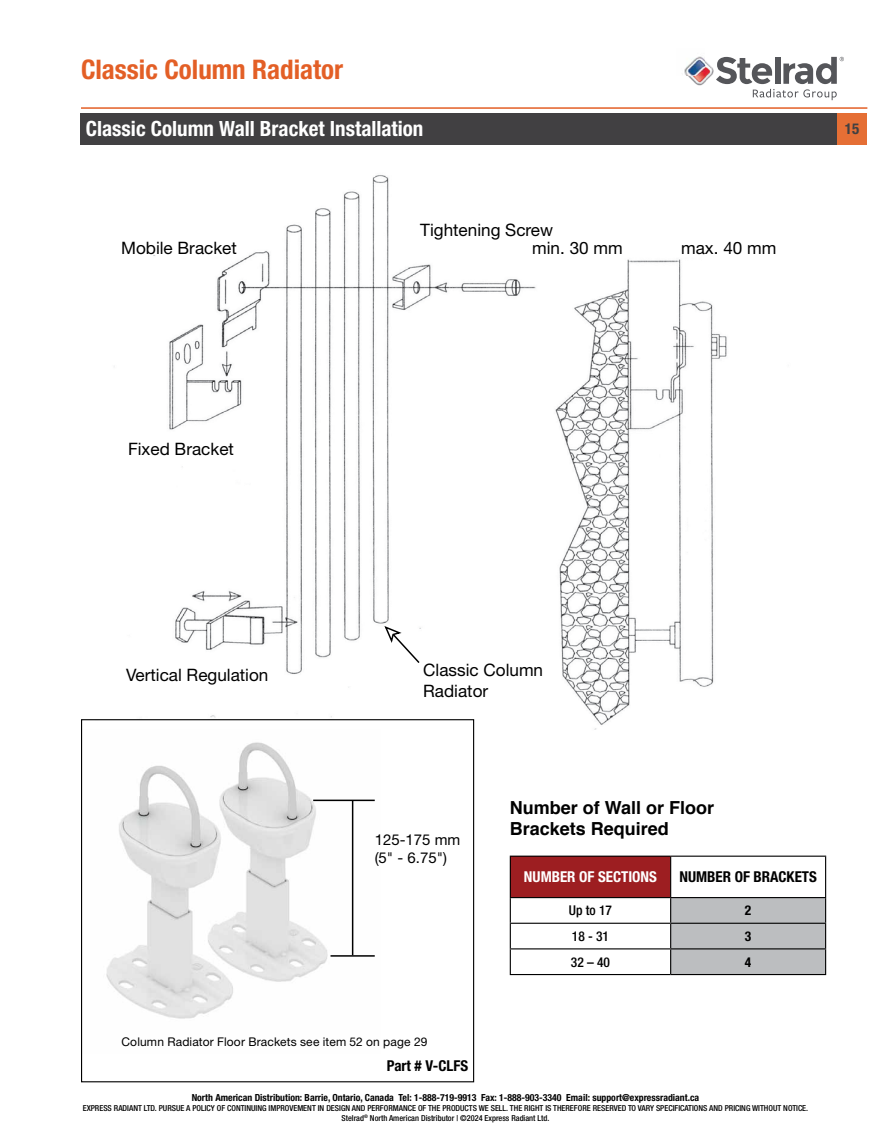
<style>
.page{position:relative;width:891px;height:1148px;background:#fff}
.page>*{position:absolute;margin:0;border:0;box-sizing:border-box;transform-origin:0 0}
.t1{font:700 condensed 27px "Helvetica Neue LT Std";color:#e35f26}
.t2{font:700 condensed 21px "Helvetica Neue LT Std";color:#fff}
.t3{font:700 18px/21.6px "Helvetica";color:#000}
.t4{font:17.1px/18px "Helvetica Neue LT Std";color:#000}
.t5{font:700 condensed 15px "Helvetica Neue LT Std";color:#000}
.t6{font:15px/18px "Helvetica Neue LT Std";color:#000}
.t7{font:700 condensed 15px "Helvetica Neue LT Std";color:#fff}
.t8{font:700 condensed 15px "Helvetica Neue LT Std";color:#414042}
.t9{font:500 condensed 13.5px "Helvetica Neue LT Std";color:#000}
.t10{font:700 condensed 13.5px "Helvetica Neue LT Std";color:#000}
.t11{font:12px "Helvetica Neue LT Std";letter-spacing:.015em;color:#000}
.t12{font:700 condensed 9.75px "Helvetica Neue LT Std";color:#000}
.t13{font:500 condensed 8.25px/9.9px "Helvetica Neue LT Std";color:#000;text-align:center}
</style>
<div class="page">
<div style="left:829px;top:113px;width:38px;height:31px;background:#e56f35"></div>
<hr style="left:81px;top:107px;width:786px;height:2px;background:#e35f26">
<div style="left:80px;top:113px;width:757px;height:31px;background:#414042"></div>
<img style="left:684px;top:56px;width:30px;height:30px">
<svg style="left:716px;top:57px;width:128px;height:43px"></svg>
<hr style="left:510px;top:855px;width:161px;height:1px;background:#000">
<hr style="left:671px;top:855px;width:155px;height:1px;background:#000">
<svg style="left:510px;top:856px;width:316px;height:118px"></svg>
<hr style="left:510px;top:974px;width:161px;height:1px;background:#000">
<hr style="left:671px;top:974px;width:155px;height:1px;background:#000">
<img style="left:114px;top:175px;width:613px;height:591px">
<svg style="left:384px;top:625px;width:37px;height:39px"></svg>
<img style="left:106px;top:729px;width:275px;height:290px">
<div style="left:81px;top:719px;width:393px;height:363px;border:1px solid #000"></div>
<hr style="left:313px;top:799px;width:62px;height:2px;background:#000">
<hr style="left:331px;top:955px;width:44px;height:1px;background:#000">
<hr style="left:352px;top:800px;width:1px;height:155px;background:#000">
<h1 class="t1" style="left:81px;top:53px;width:264px">Classic Column Radiator</h1>
<h2 class="t2" style="left:86px;top:116px;width:339px">Classic Column Wall Bracket Installation</h2>
<h3 class="t4" style="left:121px;top:239px;width:117px">Mobile Bracket</h3>
<h3 class="t4" style="left:532px;top:221px;width:92px;text-indent:-112px">Tightening Screw<br>min. 30 mm</h3>
<h3 class="t4" style="left:681px;top:239px;width:97px">max. 40 mm</h3>
<h3 class="t8" style="left:845px;top:120px;width:16px">15</h3>
<h3 class="t4" style="left:128px;top:440px;width:107px">Fixed Bracket</h3>
<h3 class="t4" style="left:126px;top:665px;width:144px">Vertical Regulation</h3>
<h3 class="t4" style="left:423px;top:659px;width:121px;line-height:20.5px">Classic Column<br>Radiator</h3>
<h3 class="t6" style="left:375px;top:830px;width:87px">125-175 mm (5" - 6.75")</h3>
<h3 class="t11" style="left:121px;top:1034px;width:307px">Column Radiator Floor Brackets see item 52 on page 29</h3>
<h3 class="t5" style="left:387px;top:1057px;width:83px">Part # V-CLFS</h3>
<h3 class="t3" style="left:510px;top:797px;width:206px">Number of Wall or Floor<br>Brackets Required</h3>
<h3 class="t7" style="left:524px;top:867px;width:135px">NUMBER OF SECTIONS</h3>
<h3 class="t5" style="left:679px;top:867px;width:139px">NUMBER OF BRACKETS</h3>
<h3 class="t9" style="left:569px;top:902px;width:45px">Up to 17</h3>
<h3 class="t10" style="left:745px;top:902px;width:8px">2</h3>
<h3 class="t9" style="left:572px;top:928px;width:39px">18 - 31</h3>
<h3 class="t10" style="left:745px;top:928px;width:8px">3</h3>
<h3 class="t9" style="left:571px;top:953px;width:41px">32 – 40</h3>
<h3 class="t10" style="left:745px;top:953px;width:8px">4</h3>
<p class="t12" style="left:192px;top:1091px;width:509px">North American Distribution: Barrie, Ontario, Canada Tel: 1-888-719-9913 Fax: 1-888-903-3340 Email: support@expressradiant.ca</p>
<p class="t13" style="left:83px;top:1102px;width:727px">EXPRESS RADIANT LTD. PURSUE A POLICY OF CONTINUING IMPROVEMENT IN DESIGN AND PERFORMANCE OF THE PRODUCTS WE SELL. THE RIGHT IS THEREFORE RESERVED TO VARY SPECIFICATIONS AND PRICING WITHOUT NOTICE.<br>Stelrad<sup>®</sup> North American Distributor | ©2024 Express Radiant Ltd.</p>
</div>
